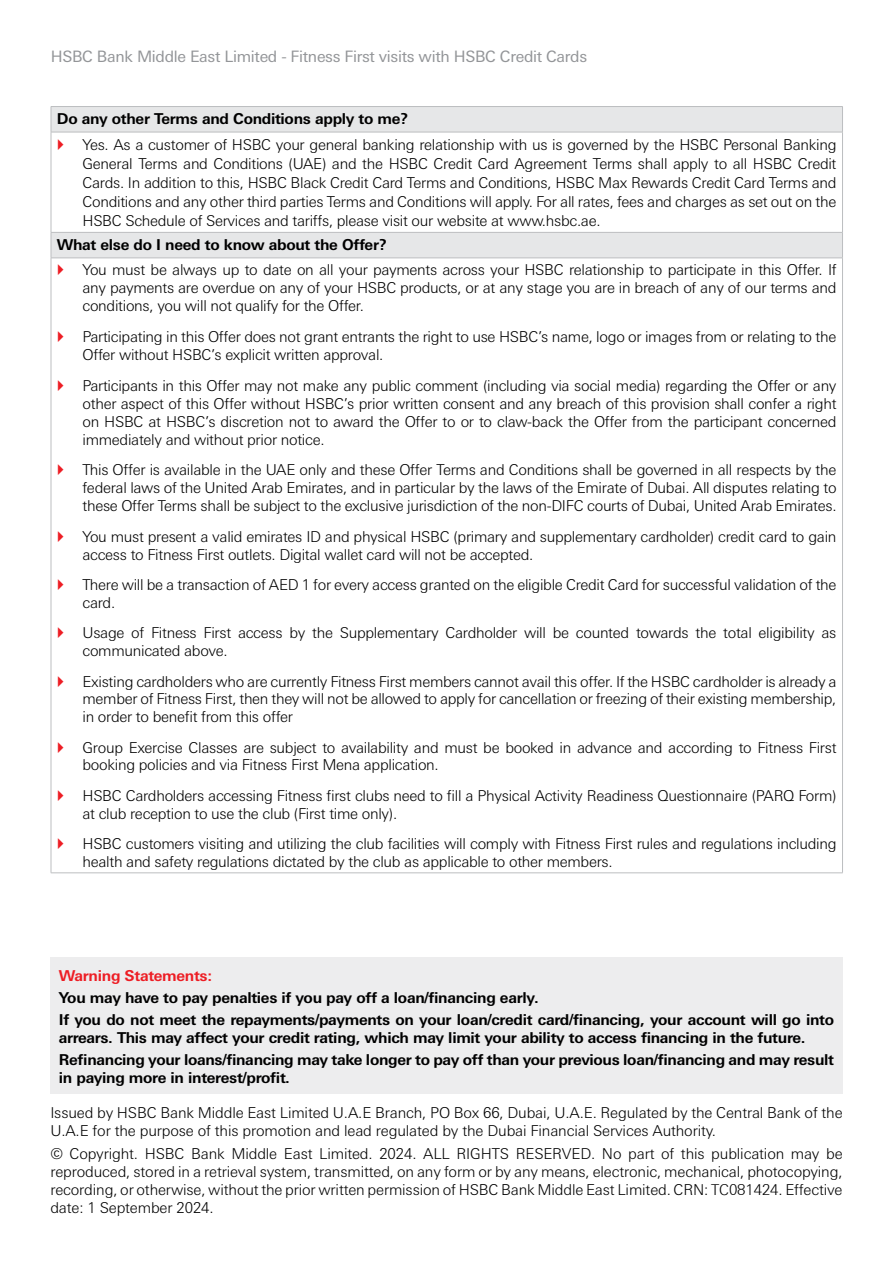
<style>
.page{position:relative;width:893px;height:1263px;background:#fff}
.page>*{position:absolute;margin:0;border:0;box-sizing:border-box;transform-origin:0 0}
.t1{font:15.75px "Univers Nextfor HSBC";letter-spacing:-.02em;color:#939598}
.t2{font:300 15px/18px "Univers Nextfor HSBC";letter-spacing:-.02em;color:#000}
.t3{font:700 15px/22px "Univers Nextfor HSBC";letter-spacing:-.02em;color:#000}
.t4{font:700 15px "Univers Nextfor HSBC";letter-spacing:-.02em;color:#ed1d24}
.s1{font-family:"Univers Arabicfor HSBC Light";font-weight:400}
</style>
<div class="page">
<svg style="left:52px;top:107px;width:790px;height:151px"></svg>
<hr style="left:51px;top:132px;width:1px;height:100px;background:#bcbec0">
<hr style="left:842px;top:132px;width:1px;height:100px;background:#bcbec0">
<hr style="left:51px;top:258px;width:1px;height:615px;background:#bcbec0">
<hr style="left:842px;top:258px;width:1px;height:615px;background:#bcbec0">
<hr style="left:51px;top:872px;width:792px;height:1px;background:#bcbec0">
<hr style="left:51px;top:106px;width:792px;height:1px;background:#bcbec0">
<svg style="left:51px;top:107px;width:1px;height:25px"></svg>
<svg style="left:842px;top:107px;width:1px;height:25px"></svg>
<hr style="left:51px;top:132px;width:792px;height:1px;background:#bcbec0">
<hr style="left:51px;top:232px;width:792px;height:1px;background:#bcbec0">
<svg style="left:51px;top:233px;width:1px;height:25px"></svg>
<svg style="left:842px;top:233px;width:1px;height:25px"></svg>
<hr style="left:51px;top:258px;width:792px;height:1px;background:#bcbec0">
<div style="left:50px;top:958px;width:793px;height:136px;background:#ededee"></div>
<svg style="left:58px;top:139px;width:6px;height:11px"></svg>
<p class="t1" style="left:51px;top:46px;width:538px">HSBC Bank Middle East Limited - Fitness First visits with HSBC Credit Cards</p>
<p class="t3" style="left:57px;top:107px;width:353px">Do any other Terms and Conditions apply to me?</p>
<p class="t2" style="left:83px;top:134px;width:756px;line-height:19.2px;text-align:justify">Yes. As a customer of HSBC your general banking relationship with us is governed by the HSBC Personal Banking General Terms and Conditions (UAE) and the HSBC Credit Card Agreement Terms shall apply to all HSBC Credit Cards In. addition to this, HSBC Black Credit Card Terms and Conditions, HSBC Max Rewards Credit Card Terms and Conditions and any other third parties Terms and Conditions will apply. For all rates, fees and charges as set out on the HSBC Schedule of Services and tariffs, please visit our website at www.hsbc.ae.</p>
<p class="t3" style="left:57px;top:233px;width:331px">What else do I need to know about the Offer?</p>
<p class="t2" style="left:83px;top:260px;width:756px;text-align:justify">You must be always up to date on all your payments across your HSBC relationship to participate in this Offer. If any payments are overdue on any of your HSBC products, or at any stage you are in breach of any of our terms and conditions, you will not qualify for the Offer.</p>
<p class="t2" style="left:83px;top:327px;width:755px">Participating in this Offer does not grant entrants the right to use HSBC s’ name, logo or images from or relating to the<br>Offer without HSBC s’ explicit written approval.</p>
<p class="t2" style="left:83px;top:375px;width:756px;text-align:justify">Participants in this Offer may not make any public comment (including via social media) regarding the Offer or any other aspect of this Offer without HSBC s’ prior written consent and any breach of this provision shall confer a right on HSBC at HSBC s’ discretion not to award the Offer to or to claw-back the Offer from the participant concerned immediately and without prior notice.</p>
<p class="t2" style="left:83px;top:460px;width:755px;text-align:justify">This Offer is available in the UAE only and these Offer Terms and Conditions shall be governed in all respects by the federal laws of the United Arab Emirates, and in particular by the laws of the Emirate of Dubai. All disputes relating to these Offer Terms shall be subject to the exclusive jurisdiction of the non-DIFC courts of Dubai, United Arab Emirates.</p>
<p class="t2" style="left:83px;top:527px;width:755px">You must present a valid emirates ID and physical HSBC (primary and supplementary cardholder) credit card to gain access to Fitness First outlets. Digital wallet card will not be accepted.</p>
<p class="t2" style="left:83px;top:575px;width:755px">There will be a transaction of AED 1 for every access granted on the eligible Credit Card for successful validation of the card.</p>
<p class="t2" style="left:821px;top:623px;width:16px">as</p>
<p class="t2" style="left:445px;top:623px;width:73px">Cardholder</p>
<p class="t2" style="left:340px;top:623px;width:100px">Supplementary</p>
<p class="t2" style="left:131px;top:623px;width:15px">of</p>
<p class="t2" style="left:83px;top:623px;width:147px">Usage<br>communicated above.</p>
<p class="t2" style="left:83px;top:671px;width:756px;text-align:justify">Existing cardholders who are currently Fitness First members cannot avail this offer If. the HSBC cardholder is already a member of Fitness First, then they will not be allowed to apply for cancellation or freezing of their existing membership, in order to benefit from this offer</p>
<p class="t2" style="left:83px;top:737px;width:755px">Group Exercise Classes are subject to availability and must be booked in advance and according to Fitness First booking policies and via Fitness First Mena application.</p>
<p class="t2" style="left:83px;top:786px;width:756px">HSBC Cardholders accessing Fitness first clubs need to fill a Physical Activity Readiness Questionnaire (PARQ Form( at club reception to use the club (First time only .(</p>
<p class="t2" style="left:83px;top:834px;width:756px">HSBC customers visiting and utilizing the club facilities will comply with Fitness First rules and regulations including health and safety regulations dictated by the club as applicable to other members.</p>
<p class="t2" style="left:151px;top:623px;width:47px">Fitness</p>
<p class="t2" style="left:204px;top:623px;width:29px">First</p>
<p class="t2" style="left:289px;top:623px;width:18px">by</p>
<p class="t2" style="left:312px;top:623px;width:22px">the</p>
<p class="t2" style="left:524px;top:623px;width:23px">will</p>
<p class="t2" style="left:553px;top:623px;width:18px">be</p>
<p class="t2" style="left:576px;top:623px;width:55px">counted</p>
<p class="t2" style="left:636px;top:623px;width:54px">towards</p>
<p class="t2" style="left:695px;top:623px;width:22px">the</p>
<p class="t2" style="left:723px;top:623px;width:30px">total</p>
<p class="t2" style="left:759px;top:623px;width:58px">eligibility</p>
<p class="t2" style="left:238px;top:623px;width:46px">access</p>
<p class="t4" style="left:59px;top:965px;width:155px">Warning Statements:</p>
<p class="t3" style="left:59px;top:986px;width:777px">You may have to pay penalties if you pay off a loan/financing early.<br>If you do not meet the repayments/payments on your loan/credit card/financing, your account will go into</p>
<p class="t3" style="left:59px;top:1025px;width:777px">arrears. This may affect your credit rating, which may limit your ability to access financing in the future.<br>Refinancing your loans/financing may take longer to pay off than your previous loan/financing and may result</p>
<p class="t3" style="left:59px;top:1065px;width:233px">in paying more in interest/profit.</p>
<p class="t2" style="left:50px;top:1103px;width:794px">Issued by HSBC Bank Middle East Limited U A. E. Branch, PO Box 66, Dubai U, A. .E. Regulated by the Central Bank of the<br>U A. E. for the purpose of this promotion and lead regulated by the Dubai Financial Services Authority.</p>
<p class="t2" style="left:50px;top:1143px;width:794px;text-align:justify">© Copyright. HSBC Bank Middle East Limited. 2024. ALL RIGHTS RESERVED. No part of this publication may be reproduced, stored in a retrieval system, transmitted, on any form or by any means, electronic, mechanical, photocopying, recording, or otherwise, without the prior written permission of HSBC Bank Middle East Limited. CRN: <span class="s1">TC081424</span>. Effective date 1: September 2024.</p>
</div>
